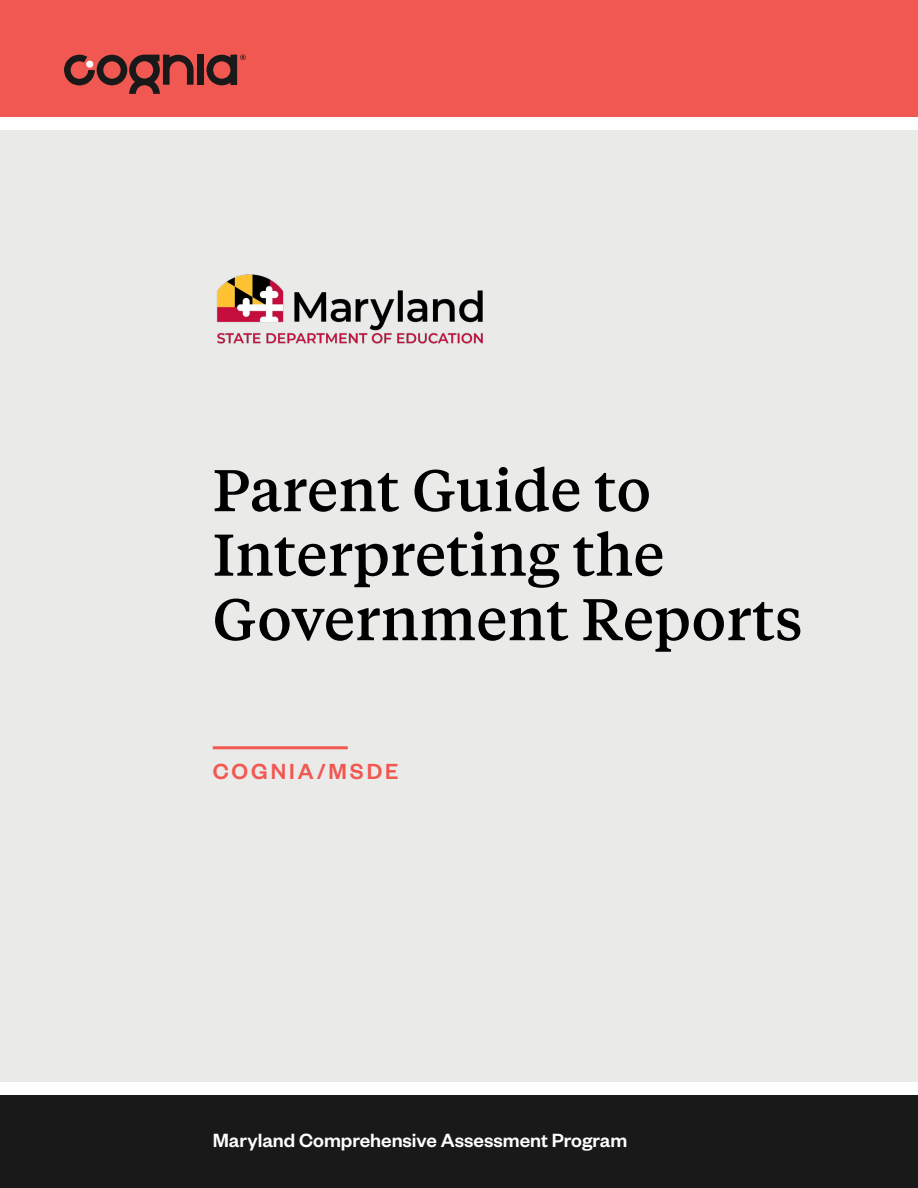
<style>
.page{position:relative;width:918px;height:1188px;background:#fff}
.page>*{position:absolute;margin:0;border:0;box-sizing:border-box;transform-origin:0 0}
.H1_Cover{font:500 58.5px/64.5px "Tiempos Text";color:#000}
.H3_Founders_Red{font:500 24px "Founders Grotesk";letter-spacing:.12em;color:#f15851}
.Founders_H2{font:500 21px "Founders Grotesk";color:#fff}
</style>
<div class="page">
<div style="left:0;top:130px;width:918px;height:952px;background:#eaeae9"></div>
<div style="left:0;top:0;width:918px;height:117px;background:#f15851"></div>
<div style="left:0;top:1095px;width:918px;height:93px;background:#19191a"></div>
<div style="left:197px;top:55px;width:6px;height:30px;background:#19191a"></div>
<svg style="left:64px;top:55px;width:130px;height:39px"></svg>
<svg style="left:206px;top:55px;width:40px;height:30px"></svg>
<img style="left:217px;top:274px;width:266px;height:70px">
<hr style="left:213px;top:746px;width:135px;height:3px;background:#f15851">
<p class="H1_Cover" style="left:213px;top:456px;width:591px">Parent Guide to<br>Interpreting the<br>Government Reports</p>
<p class="H3_Founders_Red" style="left:213px;top:757px;width:187px">COGNIA/MSDE</p>
<p class="Founders_H2" style="left:213px;top:1127px;width:416px">Maryland Comprehensive Assessment Program</p>
</div>
